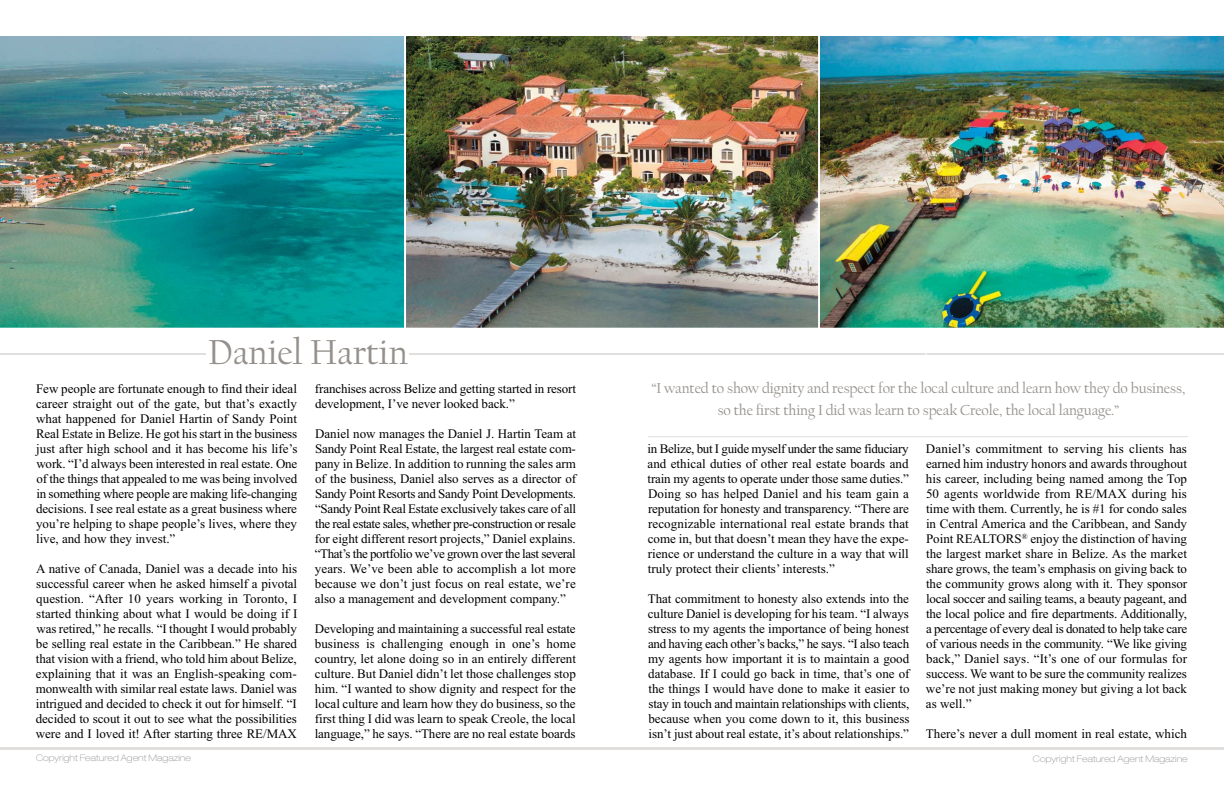
<style>
.page{position:relative;width:1224px;height:792px;background:#fff}
.page>*{position:absolute;margin:0;border:0;box-sizing:border-box;transform-origin:0 0}
.t1{font:36px "Californian";color:#95908b}
.t2{font:15px/22px "Californian";letter-spacing:-.01em;color:#95908b;text-align:center}
.t3{font:13px/15px "Times New Roman";color:#000;text-align:justify}
.t4{font:100 expanded 9px "Helvetica Neue";color:#939598}
</style>
<div class="page">
<hr style="left:409px;top:354px;width:815px;height:1px;background:#e1dfdd">
<img style="left:407px;top:37px;width:410px;height:290px">
<div style="left:405px;top:35px;width:414px;height:294px;border:1px solid #fff"></div>
<img style="left:820px;top:36px;width:404px;height:292px">
<img style="left:0;top:36px;width:404px;height:292px">
<hr style="left:0;top:748px;width:1224px;height:2px;background:#e1dfdd">
<hr style="left:0;top:354px;width:206px;height:1px;background:#e1dfdd">
<hr style="left:648px;top:436px;width:540px;height:1px;background:#e1dfdd">
<h1 class="t1" style="left:208px;top:335px;width:201px">Daniel Hartin</h1>
<p class="t3" style="left:36px;top:381px;width:263px">Few people are fortunate enough to find their ideal career straight out of the gate, but that’s exactly what happened for Daniel Hartin of Sandy Point Real Estate in Belize. He got his start in the business just after high school and it has become his life’s work. “I’d always been interested in real estate. One of the things that appealed to me was being involved in something where people are making life-changing decisions. I see real estate as a great business where you’re helping to shape people’s lives, where they live, and how they invest.”</p>
<p class="t3" style="left:36px;top:561px;width:263px">A native of Canada, Daniel was a decade into his successful career when he asked himself a pivotal question. “After 10 years working in Toronto, I started thinking about what I would be doing if I was retired,” he recalls. “I thought I would probably be selling real estate in the Caribbean.” He shared that vision with a friend, who told him about Belize, explaining that it was an English-speaking com&shy;monwealth with similar real estate laws. Daniel was intrigued and decided to check it out for himself. “I decided to scout it out to see what the possibilities were and I loved it! After starting three RE/MAX</p>
<p class="t4" style="left:36px;top:753px;width:156px">Copyright Featured Agent Magazine</p>
<p class="t3" style="left:315px;top:381px;width:263px">franchises across Belize and getting started in resort development, I’ve never looked back.”</p>
<p class="t3" style="left:315px;top:426px;width:263px">Daniel now manages the Daniel J. Hartin Team at Sandy Point Real Estate, the largest real estate com&shy;pany in Belize. In addition to running the sales arm of the business, Daniel also serves as a director of Sandy Point Resorts and Sandy Point Developments. “Sandy Point Real Estate exclusively takes care of all the real estate sales, whether pre-construction or resale for eight different resort projects,” Daniel explains. “That’s the portfolio we’ve grown over the last several years. We’ve been able to accomplish a lot more because we don’t just focus on real estate, we’re also a management and development company.”</p>
<p class="t3" style="left:315px;top:621px;width:263px">Developing and maintaining a successful real estate business is challenging enough in one’s home country, let alone doing so in an entirely different culture. But Daniel didn’t let those challenges stop him. “I wanted to show dignity and respect for the local culture and learn how they do business, so the first thing I did was learn to speak Creole, the local language,” he says. “There are no real estate boards</p>
<p class="t2" style="left:651px;top:378px;width:536px">“I wanted to show dignity and respect for the local culture and learn how they do business, so the first thing I did was learn to speak Creole, the local language.”</p>
<p class="t3" style="left:648px;top:441px;width:263px">in Belize, but I guide myself under the same fiduciary and ethical duties of other real estate boards and train my agents to operate under those same duties.” Doing so has helped Daniel and his team gain a reputation for honesty and transparency. “There are recognizable international real estate brands that come in, but that doesn’t mean they have the expe&shy;rience or understand the culture in a way that will truly protect their clients’ interests.”</p>
<p class="t3" style="left:648px;top:591px;width:263px">That commitment to honesty also extends into the culture Daniel is developing for his team. “I always stress to my agents the importance of being honest and having each other’s backs,” he says. “I also teach my agents how important it is to maintain a good database. If I could go back in time, that’s one of the things I would have done to make it easier to stay in touch and maintain relationships with clients, because when you come down to it, this business isn’t just about real estate, it’s about relationships.”</p>
<p class="t3" style="left:926px;top:441px;width:263px">Daniel’s commitment to serving his clients has earned him industry honors and awards throughout his career, including being named among the Top 50 agents worldwide from RE/MAX during his time with them. Currently, he is #1 for condo sales in Central America and the Caribbean, and Sandy Point REALTORS<sup>®</sup> enjoy the distinction of having the largest market share in Belize. As the market share grows, the team’s emphasis on giving back to the community grows along with it. They sponsor local soccer and sailing teams, a beauty pageant, and the local police and fire departments. Additionally, a percentage of every deal is donated to help take care of various needs in the community. “We like giving back,” Daniel says. “It’s one of our formulas for success. We want to be sure the community realizes we’re not just making money but giving a lot back as well.”</p>
<p class="t3" style="left:926px;top:726px;width:263px">There’s never a dull moment in real estate, which</p>
<p class="t4" style="left:1033px;top:753px;width:156px">Copyright Featured Agent Magazine</p>
</div>
